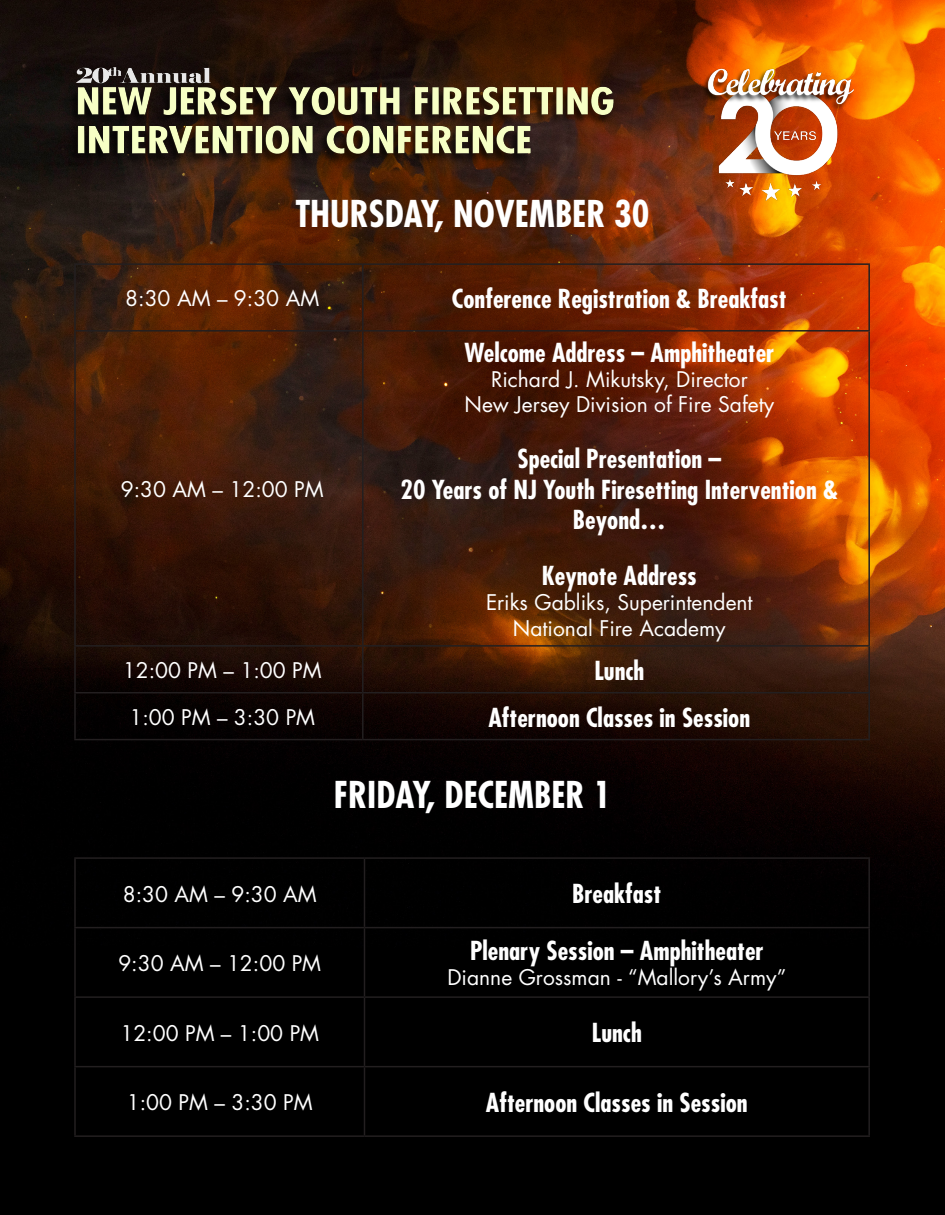
<style>
.page{position:relative;width:945px;height:1215px;background:#fff}
.page>*{position:absolute;margin:0;border:0;box-sizing:border-box;transform-origin:0 0}
.CourseHeader{font:700 condensed 36px "Futura Std";color:#fff}
.description{font:700 condensed 25.5px/30.6px "Futura Std";color:#fff;text-align:center}
.description-2{font:21px "Futura Std";color:#fff}
</style>
<div class="page">
<img style="left:0;top:0;width:945px;height:1215px">
<img style="left:701px;top:68px;width:154px;height:133px">
<img style="left:68px;top:68px;width:547px;height:97px">
<hr style="left:74px;top:263px;width:289px;height:2px;background:#231f20">
<hr style="left:74px;top:265px;width:2px;height:65px;background:#231f20">
<hr style="left:363px;top:263px;width:507px;height:2px;background:#231f20">
<hr style="left:362px;top:265px;width:2px;height:65px;background:#231f20">
<hr style="left:868px;top:265px;width:2px;height:65px;background:#231f20">
<hr style="left:74px;top:330px;width:289px;height:2px;background:#231f20">
<hr style="left:74px;top:332px;width:2px;height:313px;background:#231f20">
<hr style="left:363px;top:330px;width:507px;height:2px;background:#231f20">
<hr style="left:362px;top:332px;width:2px;height:313px;background:#231f20">
<hr style="left:868px;top:332px;width:2px;height:313px;background:#231f20">
<hr style="left:74px;top:645px;width:289px;height:2px;background:#231f20">
<hr style="left:74px;top:647px;width:2px;height:45px;background:#231f20">
<hr style="left:363px;top:645px;width:507px;height:2px;background:#231f20">
<hr style="left:362px;top:647px;width:2px;height:45px;background:#231f20">
<hr style="left:868px;top:647px;width:2px;height:45px;background:#231f20">
<hr style="left:74px;top:692px;width:289px;height:1px;background:#231f20">
<hr style="left:74px;top:693px;width:2px;height:46px;background:#231f20">
<hr style="left:363px;top:692px;width:507px;height:1px;background:#231f20">
<hr style="left:362px;top:693px;width:2px;height:46px;background:#231f20">
<hr style="left:868px;top:693px;width:2px;height:46px;background:#231f20">
<hr style="left:74px;top:739px;width:289px;height:1px;background:#231f20">
<hr style="left:363px;top:739px;width:507px;height:1px;background:#231f20">
<hr style="left:74px;top:857px;width:290px;height:2px;background:#231f20">
<hr style="left:74px;top:859px;width:2px;height:68px;background:#231f20">
<hr style="left:364px;top:857px;width:506px;height:2px;background:#231f20">
<hr style="left:364px;top:859px;width:1px;height:68px;background:#231f20">
<hr style="left:868px;top:859px;width:2px;height:68px;background:#231f20">
<hr style="left:74px;top:927px;width:290px;height:1px;background:#231f20">
<hr style="left:74px;top:928px;width:2px;height:68px;background:#231f20">
<hr style="left:364px;top:927px;width:506px;height:1px;background:#231f20">
<hr style="left:364px;top:928px;width:1px;height:68px;background:#231f20">
<hr style="left:868px;top:928px;width:2px;height:68px;background:#231f20">
<hr style="left:74px;top:996px;width:290px;height:2px;background:#231f20">
<hr style="left:74px;top:998px;width:2px;height:68px;background:#231f20">
<hr style="left:364px;top:996px;width:506px;height:2px;background:#231f20">
<hr style="left:364px;top:998px;width:1px;height:68px;background:#231f20">
<hr style="left:868px;top:998px;width:2px;height:68px;background:#231f20">
<hr style="left:74px;top:1066px;width:290px;height:1px;background:#231f20">
<hr style="left:74px;top:1067px;width:2px;height:68px;background:#231f20">
<hr style="left:364px;top:1066px;width:506px;height:1px;background:#231f20">
<hr style="left:364px;top:1067px;width:1px;height:68px;background:#231f20">
<hr style="left:868px;top:1067px;width:2px;height:68px;background:#231f20">
<hr style="left:74px;top:1135px;width:290px;height:2px;background:#231f20">
<hr style="left:364px;top:1135px;width:506px;height:2px;background:#231f20">
<p class="CourseHeader" style="left:295px;top:191px;width:356px">THURSDAY, NOVEMBER 30</p>
<p class="description-2" style="left:125px;top:285px;width:195px">8:30 AM – 9:30 AM</p>
<p class="description" style="left:452px;top:283px;width:336px">Conference Registration &amp; Breakfast</p>
<p class="description-2" style="left:121px;top:476px;width:204px">9:30 AM – 12:00 PM</p>
<p class="description" style="left:464px;top:337px;width:311px">Welcome Address – Amphitheater</p>
<p class="description-2" style="left:491px;top:366px;width:258px">Richard J. Mikutsky, Director</p>
<p class="description-2" style="left:464px;top:391px;width:311px">New Jersey Division of Fire Safety</p>
<p class="description" style="left:401px;top:444px;width:439px">Special Presentation –<br>20 Years of NJ Youth Firesetting Intervention &amp;<br>Beyond…</p>
<p class="description" style="left:542px;top:561px;width:157px">Keynote Address</p>
<p class="description-2" style="left:486px;top:589px;width:268px">Eriks Gabliks, Superintendent</p>
<p class="description-2" style="left:513px;top:615px;width:214px">National Fire Academy</p>
<p class="description-2" style="left:123px;top:657px;width:200px">12:00 PM – 1:00 PM</p>
<p class="description" style="left:594px;top:655px;width:51px">Lunch</p>
<p class="description-2" style="left:129px;top:704px;width:187px">1:00 PM – 3:30 PM</p>
<p class="description" style="left:488px;top:702px;width:263px">Afternoon Classes in Session</p>
<p class="CourseHeader" style="left:334px;top:773px;width:279px">FRIDAY, DECEMBER 1</p>
<p class="description-2" style="left:123px;top:880px;width:195px">8:30 AM – 9:30 AM</p>
<p class="description" style="left:572px;top:879px;width:91px">Breakfast</p>
<p class="description-2" style="left:118px;top:950px;width:204px">9:30 AM – 12:00 PM</p>
<p class="description" style="left:470px;top:936px;width:295px">Plenary Session – Amphitheater</p>
<p class="description-2" style="left:447px;top:964px;width:340px">Dianne Grossman - “Mallory’s Army”</p>
<p class="description-2" style="left:120px;top:1019px;width:200px">12:00 PM – 1:00 PM</p>
<p class="description" style="left:592px;top:1018px;width:51px">Lunch</p>
<p class="description-2" style="left:127px;top:1089px;width:187px">1:00 PM – 3:30 PM</p>
<p class="description" style="left:486px;top:1087px;width:263px">Afternoon Classes in Session</p>
</div>
